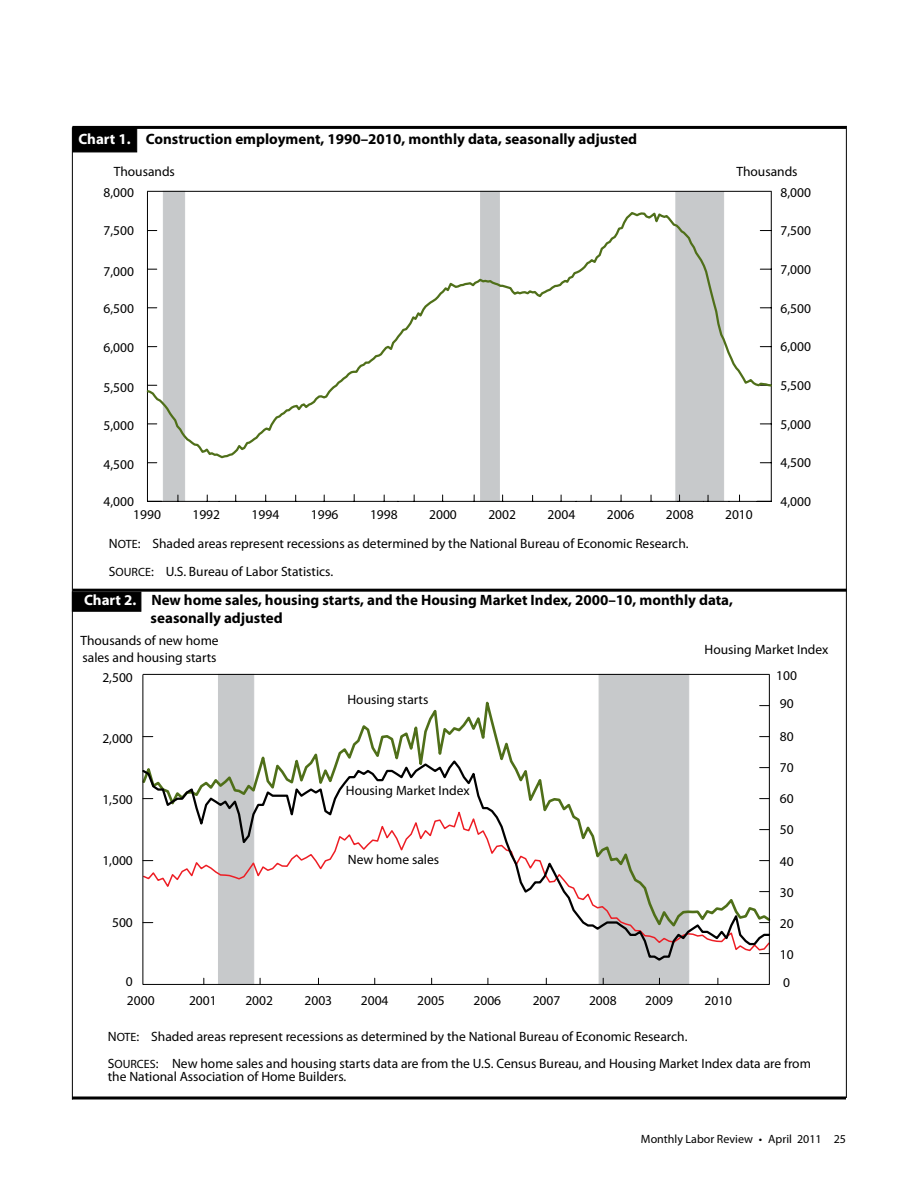
<style>
.page{position:relative;width:918px;height:1188px;background:#fff}
.page>*{position:absolute;margin:0;border:0;box-sizing:border-box;transform-origin:0 0}
.t1{font:700 15px "Myriad Pro";color:#000}
.t2{font:13.5px/16.2px "Myriad Pro";color:#000}
.t3{font:12px "Myriad Pro";color:#000}
.s1{color:#fff}
.s2{font-size:12px}
</style>
<div class="page">
<div style="left:599px;top:674px;width:90px;height:310px;background:#c7c9cb"></div>
<div style="left:218px;top:674px;width:36px;height:310px;background:#c7c9cb"></div>
<svg style="left:147px;top:192px;width:625px;height:310px"></svg>
<div style="left:72px;top:592px;width:69px;height:20px;background:#000;border:1px solid #000"></div>
<div style="left:72px;top:127px;width:65px;height:25px;background:#000;border:1px solid #000"></div>
<svg style="left:146px;top:210px;width:626px;height:250px"></svg>
<hr style="left:147px;top:191px;width:625px;height:1px;background:#000">
<hr style="left:72px;top:126px;width:774px;height:3px;background:#000">
<hr style="left:73px;top:589px;width:774px;height:3px;background:#000">
<hr style="left:72px;top:127px;width:1px;height:973px;background:#000">
<hr style="left:846px;top:126px;width:1px;height:972px;background:#000">
<svg style="left:142px;top:689px;width:626px;height:69px"></svg>
<svg style="left:142px;top:758px;width:629px;height:204px"></svg>
<hr style="left:143px;top:674px;width:627px;height:1px;background:#000">
<svg style="left:72px;top:1096px;width:774px;height:4px;background:#3f3f3f"></svg>
<p class="t1" style="left:78px;top:129px;width:560px"><span class="s1">Chart 1.</span> Construction employment, 1990–2010, monthly data, seasonally adjusted</p>
<p class="t2" style="left:114px;top:164px;width:63px">Thousands</p>
<p class="t2" style="left:736px;top:163px;width:63px">Thousands</p>
<p class="t2" style="left:104px;top:184px;width:32px">8,000</p>
<p class="t2" style="left:104px;top:223px;width:32px">7,500</p>
<p class="t2" style="left:104px;top:263px;width:32px">7,000</p>
<p class="t2" style="left:104px;top:300px;width:32px">6,500</p>
<p class="t2" style="left:104px;top:339px;width:32px">6,000</p>
<p class="t2" style="left:104px;top:379px;width:32px">5,500</p>
<p class="t2" style="left:104px;top:418px;width:32px">5,000</p>
<p class="t2" style="left:104px;top:456px;width:32px">4,500</p>
<p class="t2" style="left:104px;top:494px;width:32px">4,000</p>
<p class="t2" style="left:133px;top:506px;width:29px">1990</p>
<p class="t2" style="left:192px;top:506px;width:29px">1992</p>
<p class="t2" style="left:252px;top:506px;width:29px">1994</p>
<p class="t2" style="left:311px;top:506px;width:29px">1996</p>
<p class="t2" style="left:370px;top:506px;width:29px">1998</p>
<p class="t2" style="left:429px;top:506px;width:29px">2000</p>
<p class="t2" style="left:488px;top:506px;width:29px">2002</p>
<p class="t2" style="left:548px;top:506px;width:29px">2004</p>
<p class="t2" style="left:607px;top:506px;width:29px">2006</p>
<p class="t2" style="left:666px;top:506px;width:29px">2008</p>
<p class="t2" style="left:725px;top:506px;width:29px">2010</p>
<p class="t2" style="left:109px;top:535px;width:581px">N<span class="s2">OTE</span>: Shaded areas represent recessions as determined by the National Bureau of Economic Research.</p>
<p class="t2" style="left:109px;top:563px;width:226px">S<span class="s2">OURCE</span>: U.S. Bureau of Labor Statistics.</p>
<p class="t1" style="left:84px;top:590px;width:651px"><span class="s1">Chart 2.</span> New home sales, housing starts, and the Housing Market Index, 2000–10, monthly data,</p>
<p class="t1" style="left:151px;top:608px;width:134px">seasonally adjusted</p>
<p class="t2" style="left:781px;top:184px;width:32px">8,000</p>
<p class="t2" style="left:781px;top:222px;width:32px">7,500</p>
<p class="t2" style="left:781px;top:261px;width:32px">7,000</p>
<p class="t2" style="left:781px;top:300px;width:32px">6,500</p>
<p class="t2" style="left:781px;top:339px;width:32px">6,000</p>
<p class="t2" style="left:781px;top:377px;width:32px">5,500</p>
<p class="t2" style="left:781px;top:416px;width:32px">5,000</p>
<p class="t2" style="left:781px;top:455px;width:32px">4,500</p>
<p class="t2" style="left:781px;top:493px;width:32px">4,000</p>
<p class="t2" style="left:80px;top:632px;width:140px">Thousands of new home sales and housing starts</p>
<p class="t2" style="left:102px;top:669px;width:32px">2,500</p>
<p class="t2" style="left:102px;top:730px;width:32px">2,000</p>
<p class="t2" style="left:102px;top:791px;width:32px">1,500</p>
<p class="t2" style="left:102px;top:853px;width:32px">1,000</p>
<p class="t2" style="left:112px;top:914px;width:22px">500</p>
<p class="t2" style="left:126px;top:973px;width:8px">0</p>
<p class="t2" style="left:347px;top:691px;width:82px">Housing starts</p>
<p class="t2" style="left:346px;top:782px;width:125px">Housing Market Index</p>
<p class="t2" style="left:348px;top:851px;width:93px">New home sales</p>
<p class="t2" style="left:705px;top:641px;width:125px">Housing Market Index</p>
<p class="t2" style="left:776px;top:667px;width:22px">100</p>
<p class="t2" style="left:780px;top:696px;width:15px">90</p>
<p class="t2" style="left:780px;top:728px;width:15px">80</p>
<p class="t2" style="left:780px;top:759px;width:15px">70</p>
<p class="t2" style="left:780px;top:790px;width:15px">60</p>
<p class="t2" style="left:780px;top:822px;width:15px">50</p>
<p class="t2" style="left:780px;top:853px;width:15px">40</p>
<p class="t2" style="left:780px;top:884px;width:15px">30</p>
<p class="t2" style="left:780px;top:915px;width:15px">20</p>
<p class="t2" style="left:780px;top:946px;width:15px">10</p>
<p class="t2" style="left:783px;top:975px;width:8px">0</p>
<p class="t2" style="left:127px;top:993px;width:29px">2000</p>
<p class="t2" style="left:189px;top:993px;width:29px">2001</p>
<p class="t2" style="left:245px;top:993px;width:29px">2002</p>
<p class="t2" style="left:305px;top:993px;width:29px">2003</p>
<p class="t2" style="left:361px;top:993px;width:29px">2004</p>
<p class="t2" style="left:417px;top:993px;width:29px">2005</p>
<p class="t2" style="left:474px;top:993px;width:29px">2006</p>
<p class="t2" style="left:533px;top:993px;width:29px">2007</p>
<p class="t2" style="left:589px;top:993px;width:29px">2008</p>
<p class="t2" style="left:645px;top:993px;width:29px">2009</p>
<p class="t2" style="left:705px;top:993px;width:29px">2010</p>
<p class="t2" style="left:108px;top:1028px;width:581px">N<span class="s2">OTE</span>: Shaded areas represent recessions as determined by the National Bureau of Economic Research.</p>
<p class="t2" style="left:108px;top:1056px;width:705px;line-height:13.5px">S<span class="s2">OURCES</span>: New home sales and housing starts data are from the U.S. Census Bureau, and Housing Market Index data are from the National Association of Home Builders.</p>
<p class="t3" style="left:641px;top:1132px;width:207px">Monthly Labor Review • April 2011 25</p>
</div>
